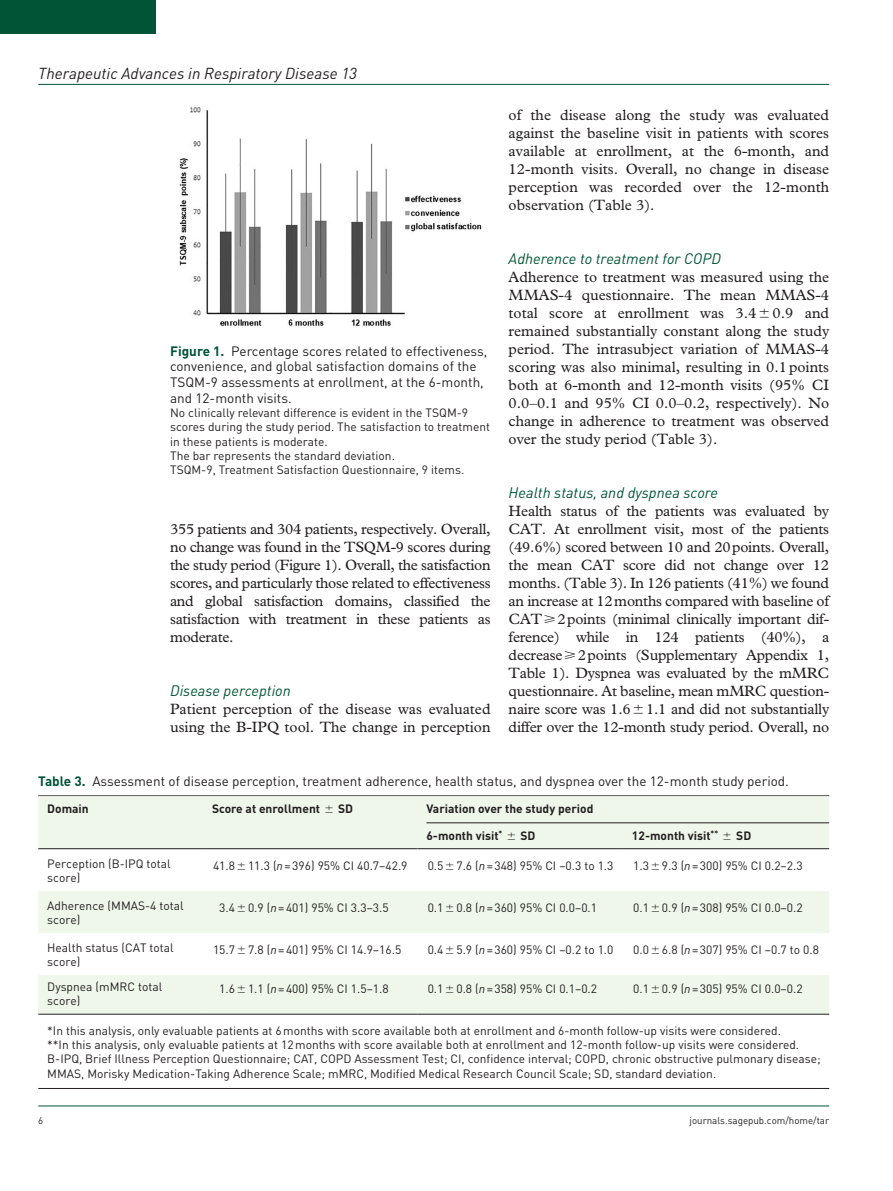
<style>
.page{position:relative;width:893px;height:1191px;background:#fff}
.page>*{position:absolute;margin:0;border:0;box-sizing:border-box;transform-origin:0 0}
.t1{font:italic 15.75px "DIN";color:#231f20}
.t2{font:15px/18px "Plantin Std";color:#231f20;text-align:justify}
.t3{font:italic 15px "DIN";color:#015436}
.t4{font:13.5px/15.8px "DIN";color:#231f20}
.t5{font:12px/14.2px "DIN";color:#231f20}
.t6{font:700 12px/26.2px "DIN";color:#231f20}
.t7{font:9.75px "DIN";color:#231f20}
.s1{font-weight:700;color:#015436}
.s2{font-style:italic}
</style>
<div class="page">
<hr style="left:38px;top:84px;width:791px;height:1px;background:#015436">
<hr style="left:38px;top:1105px;width:791px;height:1px;background:#015436">
<div style="left:0;top:0;width:155px;height:34px;background:#015436"></div>
<img style="left:179px;top:107px;width:303px;height:219px">
<hr style="left:38px;top:795px;width:791px;height:1px;background:#231f20">
<hr style="left:38px;top:1088px;width:791px;height:1px;background:#231f20">
<div style="left:38px;top:796px;width:791px;height:217px;background:#eff7ea"></div>
<svg style="left:38px;top:849px;width:791px;height:126px"></svg>
<hr style="left:38px;top:1013px;width:165px;height:1px;background:#231f20">
<hr style="left:203px;top:1013px;width:214px;height:1px;background:#231f20">
<hr style="left:417px;top:1013px;width:206px;height:1px;background:#231f20">
<hr style="left:623px;top:1013px;width:206px;height:1px;background:#231f20">
<hr style="left:38px;top:848px;width:165px;height:1px;background:#231f20">
<hr style="left:203px;top:848px;width:214px;height:1px;background:#231f20">
<hr style="left:417px;top:848px;width:206px;height:1px;background:#231f20">
<hr style="left:623px;top:848px;width:206px;height:1px;background:#231f20">
<hr style="left:426px;top:822px;width:403px;height:1px;background:#231f20">
<svg style="left:326px;top:806px;width:7px;height:7px"></svg>
<svg style="left:508px;top:832px;width:7px;height:7px"></svg>
<svg style="left:724px;top:832px;width:7px;height:7px"></svg>
<svg style="left:238px;top:862px;width:7px;height:7px"></svg>
<svg style="left:446px;top:862px;width:7px;height:7px"></svg>
<svg style="left:652px;top:862px;width:7px;height:7px"></svg>
<svg style="left:238px;top:904px;width:7px;height:7px"></svg>
<svg style="left:446px;top:904px;width:7px;height:7px"></svg>
<svg style="left:652px;top:904px;width:7px;height:7px"></svg>
<svg style="left:238px;top:946px;width:7px;height:7px"></svg>
<svg style="left:446px;top:946px;width:7px;height:7px"></svg>
<svg style="left:652px;top:946px;width:7px;height:7px"></svg>
<svg style="left:238px;top:985px;width:7px;height:7px"></svg>
<svg style="left:446px;top:985px;width:7px;height:7px"></svg>
<svg style="left:652px;top:985px;width:7px;height:7px"></svg>
<p class="t1" style="left:38px;top:63px;width:320px">Therapeutic Advances in Respiratory Disease 13</p>
<p class="t4" style="left:170px;top:343px;width:319px"><span class="s1">Figure 1.</span> Percentage scores related to effectiveness, convenience, and global satisfaction domains of the TSQM-9 assessments at enrollment, at the 6-month, and 12-month visits.</p>
<p class="t5" style="left:170px;top:405px;width:322px">No clinically relevant difference is evident in the TSQM-9 scores during the study period. The satisfaction to treatment in these patients is moderate.<br>The bar represents the standard deviation.<br>TSQM-9, Treatment Satisfaction Questionnaire, 9 items.</p>
<p class="t2" style="left:170px;top:520px;width:322px">355 patients and 304 patients, respectively. Overall, no change was found in the TSQM-9 scores during the study period (Figure 1). Overall, the satisfaction scores, and particularly those related to effectiveness and global satisfaction domains, classified the satisfaction with treatment in these patients as moderate.</p>
<p class="t3" style="left:170px;top:681px;width:122px">Disease perception</p>
<p class="t2" style="left:170px;top:700px;width:322px">Patient perception of the disease was evaluated using the B-IPQ tool. The change in perception</p>
<p class="t2" style="left:509px;top:106px;width:322px">of the disease along the study was evaluated against the baseline visit in patients with scores available at enrollment, at the 6-month, and 12-month visits. Overall, no change in disease perception was recorded over the 12-month observation (Table 3).</p>
<p class="t3" style="left:509px;top:249px;width:214px">Adherence to treatment for COPD</p>
<p class="t2" style="left:509px;top:268px;width:322px">Adherence to treatment was measured using the MMAS-4 questionnaire. The mean MMAS-4 total score at enrollment was 3.4 0.9 and remained substantially constant along the study period. The intrasubject variation of MMAS-4 scoring was also minimal, resulting in 0.1points both at 6-month and 12-month visits (95% CI 0.0–0.1 and 95% CI 0.0–0.2, respectively). No change in adherence to treatment was observed over the study period (Table 3).</p>
<p class="t3" style="left:509px;top:483px;width:211px">Health status, and dyspnea score</p>
<p class="t2" style="left:509px;top:502px;width:322px">Health status of the patients was evaluated by CAT. At enrollment visit, most of the patients (49.6%) scored between 10 and 20points. Overall, the mean CAT score did not change over 12 months. (Table 3). In 126 patients (41%) we found an increase at 12months compared with baseline of CAT⩾2points (minimal clinically important dif&shy;ference) while in 124 patients (40%), a decrease⩾2points (Supplementary Appendix 1, Table 1). Dyspnea was evaluated by the mMRC questionnaire. At baseline, mean mMRC question&shy;naire score was 1.6 1.1 and did not substantially differ over the 12-month study period. Overall, no</p>
<p class="t4" style="left:38px;top:773px;width:752px"><span class="s1">Table 3.</span> Assessment of disease perception, treatment adherence, health status, and dyspnea over the 12-month study period.</p>
<p class="t6" style="left:47px;top:795px;width:43px">Domain</p>
<p class="t6" style="left:212px;top:795px;width:110px">Score at enrollment</p>
<p class="t6" style="left:338px;top:795px;width:16px">SD</p>
<p class="t6" style="left:426px;top:795px;width:168px">Variation over the study period<br>6-month visit<sup>*</sup></p>
<p class="t6" style="left:520px;top:821px;width:16px">SD</p>
<p class="t6" style="left:632px;top:821px;width:88px">12-month visit<sup>**</sup></p>
<p class="t6" style="left:736px;top:821px;width:16px">SD</p>
<p class="t5" style="left:47px;top:856px;width:125px">Perception (B-IPQ total score)</p>
<p class="t5" style="left:213px;top:858px;width:196px">41.8 11.3 (<span class="s2">n</span>=396) 95% CI 40.7–42.9</p>
<p class="t5" style="left:428px;top:858px;width:187px">0.5 7.6 (<span class="s2">n</span>=348) 95% CI −0.3 to 1.3</p>
<p class="t5" style="left:633px;top:858px;width:171px">1.3 9.3 (<span class="s2">n</span>=300) 95% CI 0.2–2.3</p>
<p class="t5" style="left:47px;top:898px;width:138px">Adherence (MMAS-4 total score)</p>
<p class="t5" style="left:219px;top:900px;width:171px">3.4 0.9 (<span class="s2">n</span>=401) 95% CI 3.3–3.5</p>
<p class="t5" style="left:428px;top:900px;width:171px">0.1 0.8 (<span class="s2">n</span>=360) 95% CI 0.0–0.1</p>
<p class="t5" style="left:633px;top:900px;width:171px">0.1 0.9 (<span class="s2">n</span>=308) 95% CI 0.0–0.2</p>
<p class="t5" style="left:47px;top:940px;width:128px">Health status (CAT total score)</p>
<p class="t5" style="left:213px;top:942px;width:190px">15.7 7.8 (<span class="s2">n</span>=401) 95% CI 14.9–16.5</p>
<p class="t5" style="left:428px;top:942px;width:187px">0.4 5.9 (<span class="s2">n</span>=360) 95% CI −0.2 to 1.0</p>
<p class="t5" style="left:633px;top:942px;width:187px">0.0 6.8 (<span class="s2">n</span>=307) 95% CI −0.7 to 0.8</p>
<p class="t5" style="left:47px;top:979px;width:116px">Dyspnea (mMRC total score)</p>
<p class="t5" style="left:219px;top:981px;width:171px">1.6 1.1 (<span class="s2">n</span>=400) 95% CI 1.5–1.8</p>
<p class="t5" style="left:428px;top:981px;width:171px">0.1 0.8 (<span class="s2">n</span>=358) 95% CI 0.1–0.2</p>
<p class="t5" style="left:633px;top:981px;width:171px">0.1 0.9 (<span class="s2">n</span>=305) 95% CI 0.0–0.2</p>
<p class="t5" style="left:47px;top:1023px;width:775px">*In this analysis, only evaluable patients at 6months with score available both at enrollment and 6-month follow-up visits were considered.<br>**In this analysis, only evaluable patients at 12months with score available both at enrollment and 12-month follow-up visits were considered.<br>B-IPQ, Brief Illness Perception Questionnaire; CAT, COPD Assessment Test; CI, confidence interval; COPD, chronic obstructive pulmonary disease; MMAS, Morisky Medication-Taking Adherence Scale; mMRC, Modified Medical Research Council Scale; SD, standard deviation.</p>
<p class="t7" style="left:38px;top:1114px;width:7px">6</p>
<p class="t7" style="left:689px;top:1114px;width:141px">journals.sagepub.com/home/tar</p>
</div>
